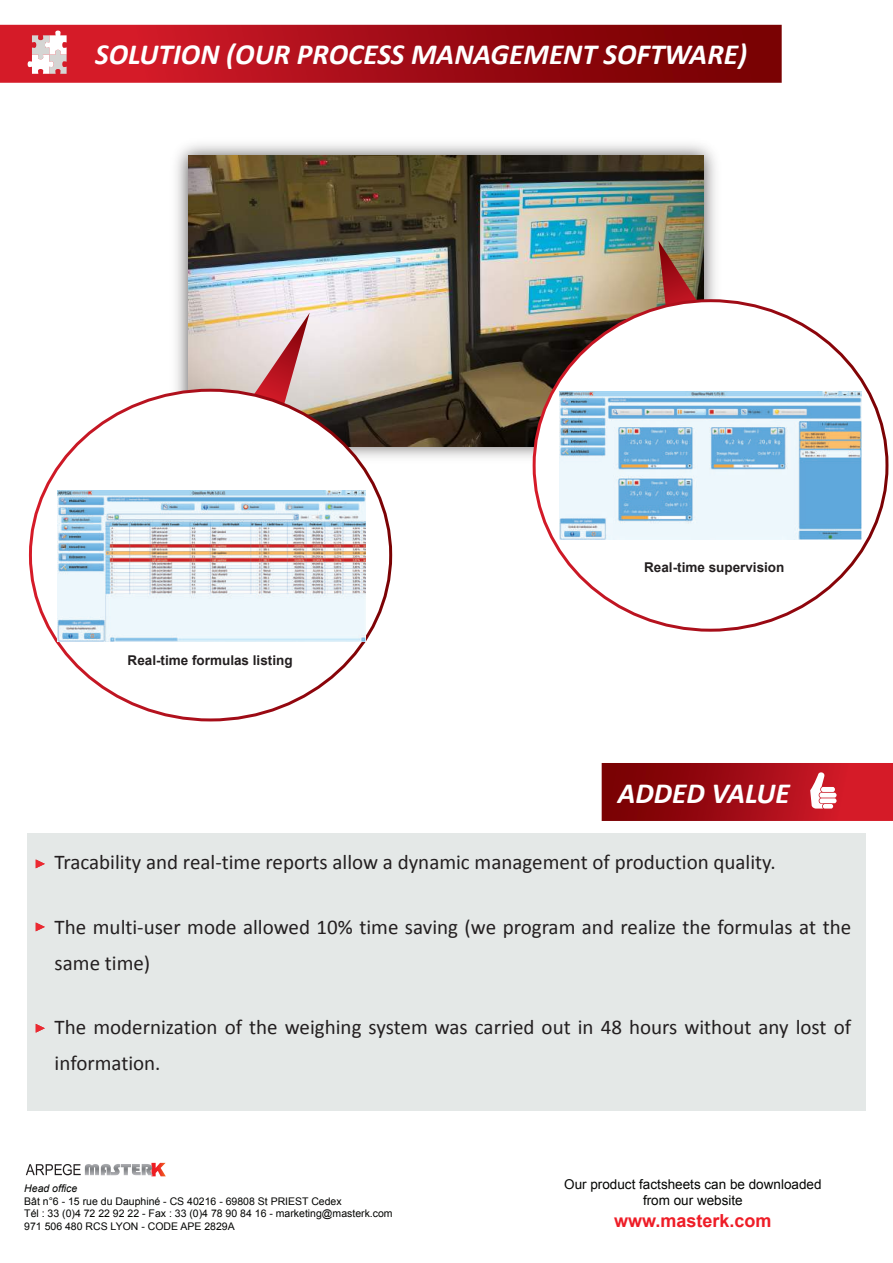
<style>
.page{position:relative;width:893px;height:1263px;background:#fff}
.page>*{position:absolute;margin:0;border:0;box-sizing:border-box;transform-origin:0 0}
.t1{font:italic 700 29.25px "Calibri";color:#fff}
.t2{font:21px/36px "Calibri";color:#231f20}
.t3{font:700 18px "Arial";color:#ee1d27}
.t4{font:13.5px/16.2px "Arial";color:#040503;text-align:center}
.t5{font:700 13.5px "Arial";color:#231f20}
.t6{font:10.5px/12.6px "Arial";color:#040503}
.t7{font:italic 10.5px "Arial";color:#040503}
</style>
<div class="page">
<svg style="left:67px;top:1164px;width:14px;height:11px"></svg>
<img style="left:85px;top:1164px;width:14px;height:11px">
<svg style="left:101px;top:1163px;width:65px;height:13px"></svg>
<svg style="left:601px;top:763px;width:292px;height:58px;background:#a91720"></svg>
<div style="left:27px;top:833px;width:838px;height:277px;background:#e4e8e7"></div>
<img style="left:165px;top:144px;width:561px;height:324px">
<img style="left:188px;top:155px;width:516px;height:291px">
<svg style="left:67px;top:25px;width:715px;height:58px;background:#a30d16"></svg>
<img style="left:0;top:24px;width:67px;height:1152px">
<svg style="left:253px;top:313px;width:57px;height:96px;background:#d6a1a2"></svg>
<svg style="left:658px;top:241px;width:46px;height:67px;background:#8a4e3c"></svg>
<div style="left:534px;top:301px;width:353px;height:329px;background:#fff;border-radius:50%"></div>
<div style="left:30px;top:390px;width:361px;height:330px;background:#fff;border-radius:50%"></div>
<img style="left:58px;top:491px;width:307px;height:151px">
<img style="left:560px;top:391px;width:302px;height:149px">
<h1 class="t1" style="left:95px;top:35px;width:653px">SOLUTION (OUR PROCESS MANAGEMENT SOFTWARE)</h1>
<p class="t5" style="left:128px;top:651px;width:167px">Real-time formulas listing</p>
<p class="t5" style="left:644px;top:558px;width:142px">Real-time supervision</p>
<h1 class="t1" style="left:618px;top:774px;width:173px">ADDED VALUE</h1>
<p class="t2" style="left:55px;top:844px;width:723px">Tracability and real-time reports allow a dynamic management of production quality.</p>
<p class="t2" style="left:55px;top:909px;width:798px">The multi-user mode allowed 10% time saving (we program and realize the formulas at the same time)</p>
<p class="t2" style="left:55px;top:1009px;width:798px">The modernization of the weighing system was carried out in 48 hours without any lost of information.</p>
<p class="t7" style="left:24px;top:1181px;width:55px">Head office</p>
<p class="t6" style="left:24px;top:1195px;width:370px">Bât n°6 - 15 rue du Dauphiné - CS 40216 - 69808 St PRIEST Cedex<br>Tél : 33 (0)4 72 22 92 22 - Fax : 33 (0)4 78 90 84 16 - marketing@masterk.com<br>971 506 480 RCS LYON - CODE APE 2829A</p>
<p class="t4" style="left:564px;top:1176px;width:259px">Our product factsheets can be downloaded from our website</p>
<p class="t3" style="left:614px;top:1209px;width:159px">www.masterk.com</p>
</div>
